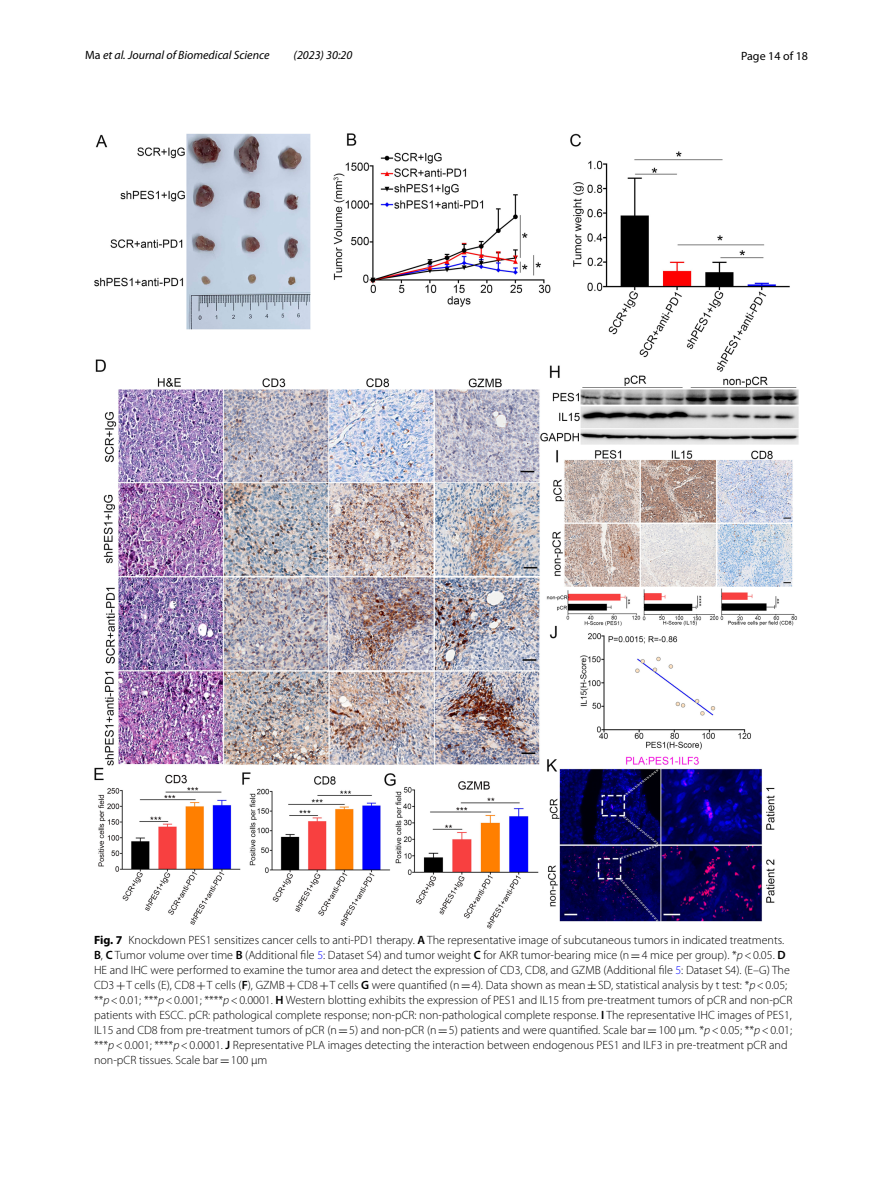
<style>
.page{position:relative;width:893px;height:1187px;background:#fff}
.page>*{position:absolute;margin:0;border:0;box-sizing:border-box;transform-origin:0 0}
.t1{font:300 12px/15px "Myriad Pro";color:#000}
.t2{font:italic 12px "Myriad Pro";color:#000}
.t3{font:12px "Myriad Pro";color:#000}
.s1{font-style:normal}
.s2{font-weight:700}
.s3{font-weight:600}
.s4{color:#00f}
.s5{font-family:"MTSY";font-weight:400}
.s6{font-style:italic}
</style>
<div class="page">
<img style="left:94px;top:133px;width:705px;height:795px">
<p class="t2" style="left:85px;top:48px;width:186px"><span class="s1">Ma</span> et al. Journal of Biomedical Science</p>
<p class="t2" style="left:294px;top:48px;width:60px">(2023) 30:20</p>
<p class="t3" style="left:741px;top:48px;width:68px">Page 14 of 18</p>
<p class="t1" style="left:94px;top:932px;width:700px"><span class="s2">Fig. 7</span> Knockdown PES1 sensitizes cancer cells to anti-PD1 therapy. <span class="s3">A</span> The representative image of subcutaneous tumors in indicated treatments.<br><span class="s3">B</span>, <span class="s3">C</span> Tumor volume over time <span class="s3">B</span> (Additional file <span class="s4">5</span>: Dataset S4) and tumor weight <span class="s3">C</span> for AKR tumor-bearing mice (n<span class="s5">=</span>4 mice per group). *<span class="s6">p</span>&lt;0.05. <span class="s3">D </span>HE and IHC were performed to examine the tumor area and detect the expression of CD3, CD8, and GZMB (Additional file <span class="s4">5</span>: Dataset S4). (E–G) The CD3<span class="s5">+</span>T cells (E), CD8<span class="s5">+</span>T cells (<span class="s3">F</span>), GZMB<span class="s5">+</span>CD8<span class="s5">+</span>T cells <span class="s3">G</span> were quantified (n<span class="s5">=</span>4). Data shown as mean<span class="s5">±</span>SD, statistical analysis by t test: *<span class="s6">p</span>&lt;0.05; **<span class="s6">p</span>&lt;0.01; ***<span class="s6">p</span>&lt;0.001; ****<span class="s6">p</span>&lt;0.0001. <span class="s3">H</span> Western blotting exhibits the expression of PES1 and IL15 from pre-treatment tumors of pCR and non-pCR patients with ESCC. pCR: pathological complete response; non-pCR: non-pathological complete response. <span class="s3">I</span> The representative IHC images of PES1, IL15 and CD8 from pre-treatment tumors of pCR (n<span class="s5">=</span>5) and non-pCR (n<span class="s5">=</span>5) patients and were quantified. Scale bar<span class="s5">=</span>100 μm. *<span class="s6">p</span>&lt;0.05; **<span class="s6">p</span>&lt;0.01; ***<span class="s6">p</span>&lt;0.001; ****<span class="s6">p</span>&lt;0.0001. <span class="s3">J</span> Representative PLA images detecting the interaction between endogenous PES1 and ILF3 in pre-treatment pCR and non-pCR tissues. Scale bar<span class="s5">=</span>100 μm</p>
</div>
